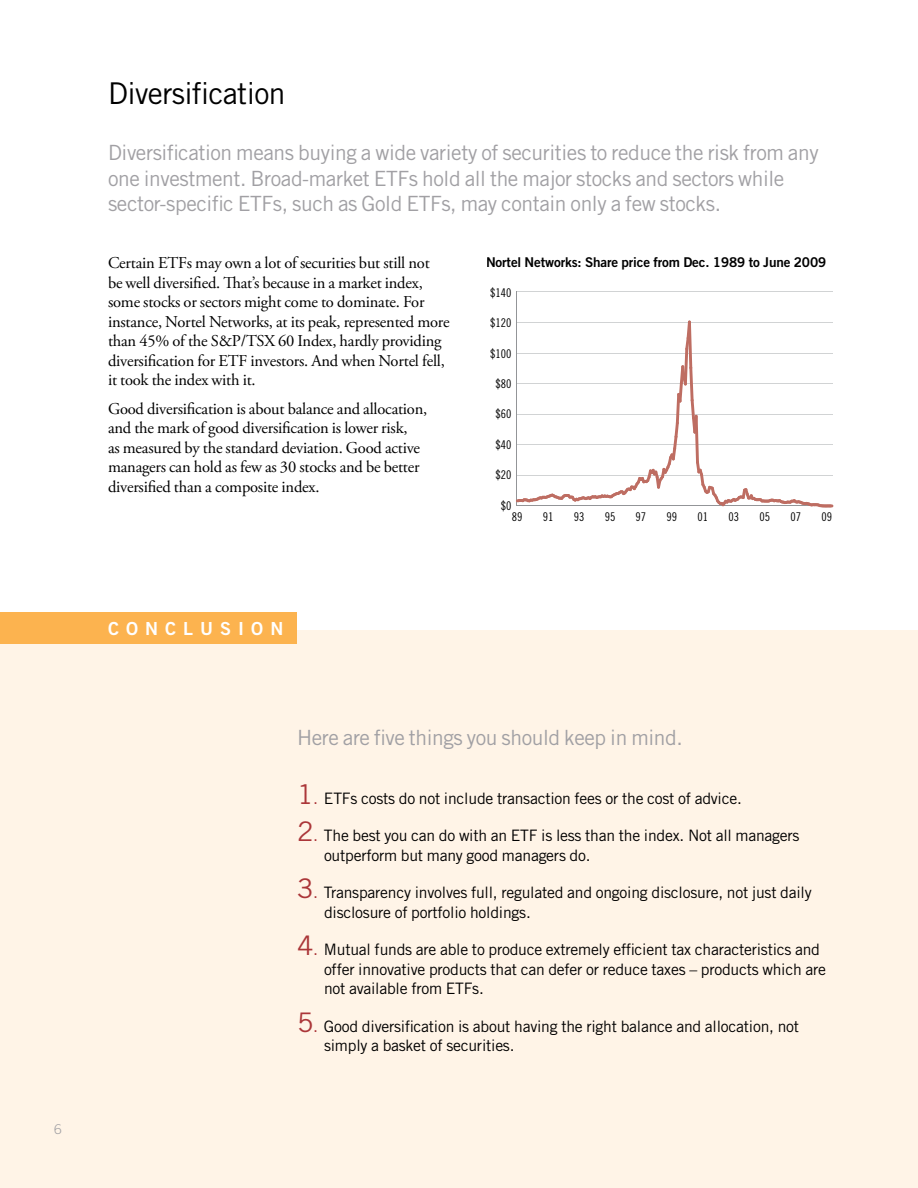
<style>
.page{position:relative;width:918px;height:1188px;background:#fff}
.page>*{position:absolute;margin:0;border:0;box-sizing:border-box;transform-origin:0 0}
.t1{font:30px "Trade Gothic";letter-spacing:-.02em;color:#000}
.t2{font:21px/25.5px "Trade Gothic";letter-spacing:-.02em;color:#a1a0a4}
.t3{font:18px "Trade Gothic Bold Two";letter-spacing:.39em;color:#fff}
.t4{font:16.5px/19.5px "Adobe Garamond Pro";letter-spacing:-.015em;color:#000}
.t5{font:15.75px/19.5px "Trade Gothic";letter-spacing:-.015em;color:#000}
.t6{font:13.5px "Trade Gothic Bold Two";letter-spacing:-.01em;color:#000}
.t7{font:300 13.5px "Trade Gothic";color:#a1a0a4}
.t8{font:12px "Trade Gothic Cond Eighteen";color:#000}
.s1{font-size:27px;color:#ab3639}
.s2{font-size:16.5px;color:#ab3639}
</style>
<div class="page">
<div style="left:0;top:630px;width:918px;height:558px;background:#fff4e7"></div>
<div style="left:0;top:612px;width:297px;height:32px;background:#fcb34f"></div>
<hr style="left:516px;top:292px;width:1px;height:214px;background:#939598">
<hr style="left:517px;top:291px;width:316px;height:1px;background:#d1d3d4">
<svg style="left:516px;top:321px;width:317px;height:186px"></svg>
<p class="t7" style="left:54px;top:1121px;width:9px">6</p>
<h1 class="t1" style="left:108px;top:75px;width:179px">Diversification</h1>
<p class="t2" style="left:108px;top:140px;width:712px">Diversification means buying a wide variety of securities to reduce the risk from any one investment. Broad-market ETFs hold all the major stocks and sectors while sector-specific ETFs, such as Gold ETFs, may contain only a few stocks.</p>
<p class="t4" style="left:108px;top:254px;width:343px">Certain ETFs may own a lot of securities but still not<br>be well diversified. at’s because in a market index, some stocks or sectors might come to dominate. For instance, Nortel Networks, at its peak, represented more than 45% of the S&amp;P/TSX 60 Index, hardly providing diversification for ETF investors. And when Nortel fell, it took the index with it.</p>
<p class="t4" style="left:108px;top:400px;width:321px">Good diversification is about balance and allocation, and the mark of good diversification is lower risk,<br>as measured by the standard deviation. Good active managers can hold as few as 30 stocks and be better diversified than a composite index.</p>
<p class="t6" style="left:486px;top:254px;width:342px">Nortel Networks: Share price from Dec. 1989 to June 2009</p>
<p class="t8" style="left:490px;top:286px;width:23px">$140</p>
<p class="t8" style="left:490px;top:316px;width:23px">$120</p>
<p class="t8" style="left:490px;top:346px;width:23px">$100</p>
<p class="t8" style="left:495px;top:377px;width:17px">$80</p>
<p class="t8" style="left:495px;top:407px;width:17px">$60</p>
<p class="t8" style="left:495px;top:437px;width:17px">$40</p>
<p class="t8" style="left:495px;top:468px;width:17px">$20</p>
<p class="t8" style="left:501px;top:498px;width:12px">$0</p>
<p class="t8" style="left:512px;top:510px;width:12px">89</p>
<p class="t8" style="left:543px;top:510px;width:12px">91</p>
<p class="t8" style="left:574px;top:510px;width:12px">93</p>
<p class="t8" style="left:605px;top:510px;width:12px">95</p>
<p class="t8" style="left:636px;top:510px;width:12px">97</p>
<p class="t8" style="left:667px;top:510px;width:12px">99</p>
<p class="t8" style="left:698px;top:510px;width:12px">01</p>
<p class="t8" style="left:729px;top:510px;width:12px">03</p>
<p class="t8" style="left:760px;top:510px;width:12px">05</p>
<p class="t8" style="left:791px;top:510px;width:12px">07</p>
<p class="t8" style="left:821px;top:510px;width:12px">09</p>
<p class="t3" style="left:108px;top:617px;width:177px">CONCLUSION</p>
<p class="t2" style="left:297px;top:725px;width:387px">Here are five things you should keep in mind.</p>
<p class="t5" style="left:297px;top:788px;width:446px"><span class="s1">1</span><span class="s2">.</span> ETFs costs do not include transaction fees or the cost of advice.</p>
<p class="t5" style="left:324px;top:826px;width:477px;text-indent:-27px"><span class="s1">2</span><span class="s2">.</span> The best you can do with an ETF is less than the index. Not all managers outperform but many good managers do.</p>
<p class="t5" style="left:324px;top:883px;width:489px;text-indent:-27px"><span class="s1">3</span><span class="s2">.</span> Transparency involves full, regulated and ongoing disclosure, not just daily disclosure of portfolio holdings.</p>
<p class="t5" style="left:324px;top:940px;width:504px;text-indent:-27px"><span class="s1">4</span><span class="s2">.</span> Mutual funds are able to produce extremely efficient tax characteristics and offer innovative products that can defer or reduce taxes – products which are not available from ETFs.</p>
<p class="t5" style="left:324px;top:1016px;width:477px;text-indent:-27px"><span class="s1">5</span><span class="s2">.</span> Good diversification is about having the right balance and allocation, not simply a basket of securities.</p>
</div>
